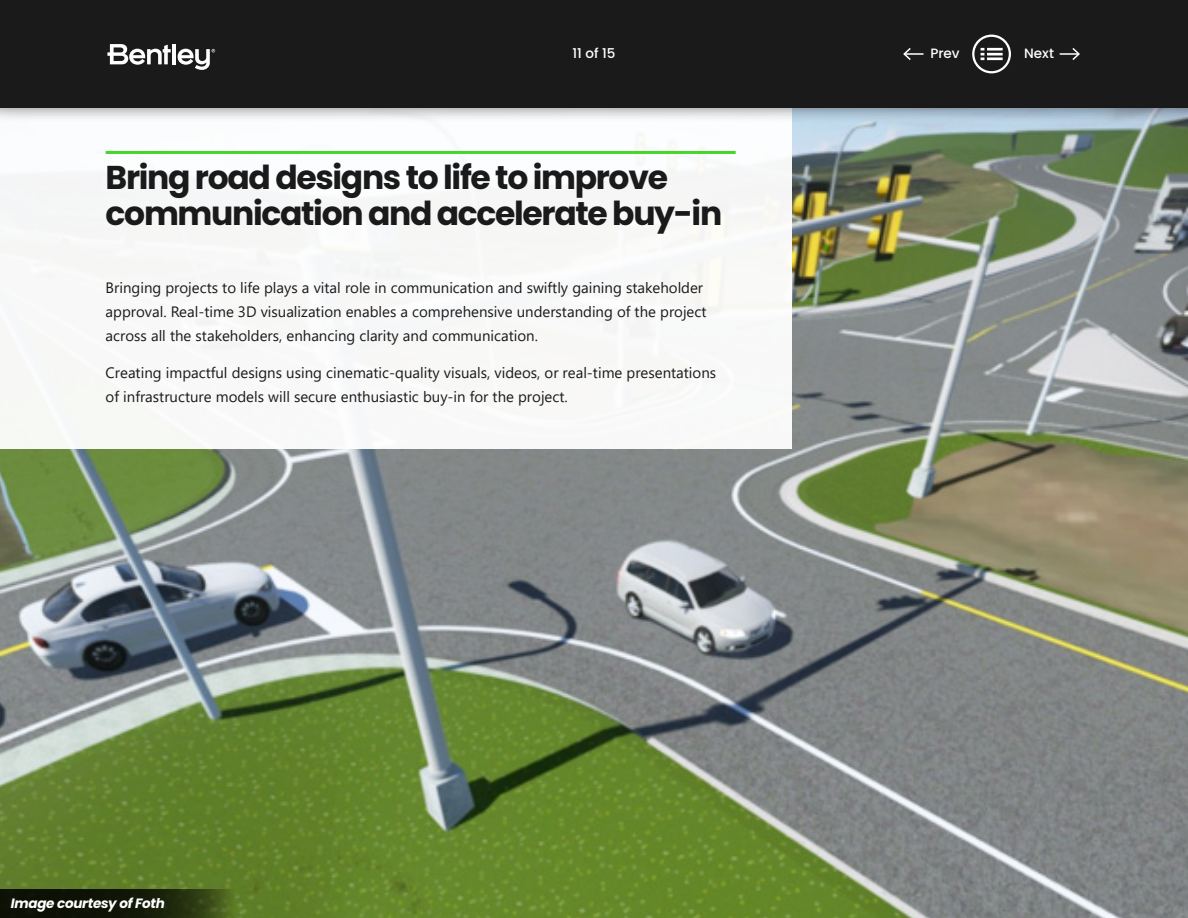
<style>
.page{position:relative;width:1188px;height:918px;background:#fff}
.page>*{position:absolute;margin:0;border:0;box-sizing:border-box;transform-origin:0 0}
.t1{font:700 33px/36px "Poppins";letter-spacing:-.04em;color:#1a1a1a}
.t2{font:15px/24px "Segoe UI";color:#1a1a1a}
.t3{font:italic 700 13.5px "Poppins";letter-spacing:-.02em;color:#fff}
.t4{font:500 13.5px "Poppins";color:#fff}
</style>
<div class="page">
<img style="left:0;top:123px;width:1188px;height:795px">
<div style="left:0;top:107px;width:792px;height:342px;background:#f8f8f8"></div>
<hr style="left:106px;top:151px;width:630px;height:3px;background:#44d62c">
<div style="left:0;top:0;width:1188px;height:123px;background:#000;opacity:.75"></div>
<div style="left:0;top:0;width:1188px;height:108px;background:#1a1a1a"></div>
<svg style="left:107px;top:44px;width:64px;height:21px"></svg>
<hr style="left:172px;top:44px;width:4px;height:20px;background:#fff">
<svg style="left:178px;top:49px;width:37px;height:21px"></svg>
<hr style="left:904px;top:53px;width:20px;height:2px;background:#fff">
<svg style="left:903px;top:48px;width:9px;height:12px"></svg>
<svg style="left:1060px;top:48px;width:20px;height:12px"></svg>
<svg style="left:972px;top:35px;width:39px;height:38px"></svg>
<svg style="left:0;top:889px;width:233px;height:29px;fill:#101507"></svg>
<p class="t4" style="left:573px;top:46px;width:44px">11 of 15</p>
<p class="t4" style="left:930px;top:46px;width:31px">Prev</p>
<p class="t4" style="left:1024px;top:46px;width:31px">Next</p>
<h1 class="t1" style="left:106px;top:159px;width:618px">Bring road designs to life to improve communication and accelerate buy-in</h1>
<p class="t2" style="left:106px;top:274px;width:602px">Bringing projects to life plays a vital role in communication and swiftly gaining stakeholder approval. Real-time 3D visualization enables a comprehensive understanding of the project across all the stakeholders, enhancing clarity and communication.</p>
<p class="t2" style="left:106px;top:360px;width:612px">Creating impactful designs using cinematic-quality visuals, videos, or real-time presentations of infrastructure models will secure enthusiastic buy-in for the project.</p>
<p class="t3" style="left:11px;top:895px;width:156px">Image courtesy of Foth</p>
</div>
